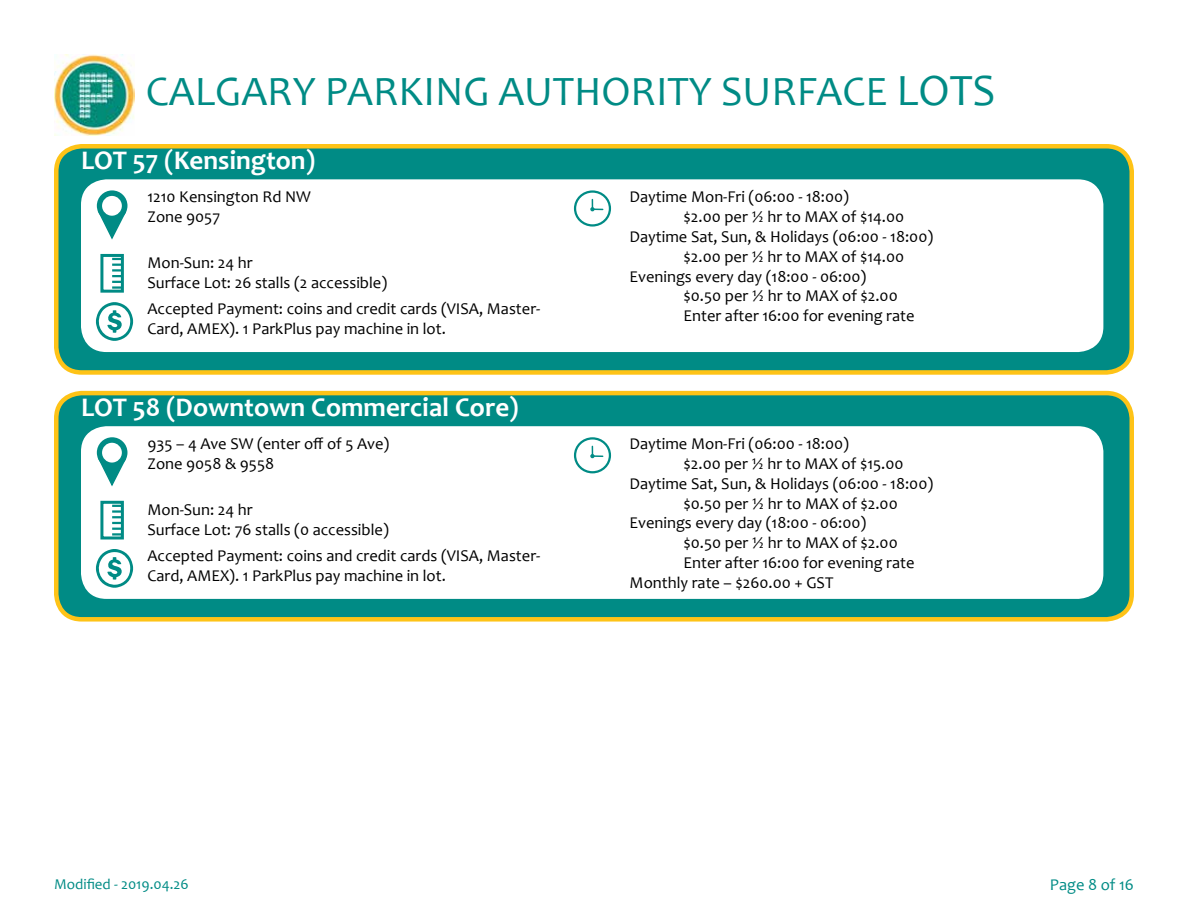
<style>
.page{position:relative;width:1188px;height:918px;background:#fff}
.page>*{position:absolute;margin:0;border:0;box-sizing:border-box;transform-origin:0 0}
.t1{font:42px "Candara";color:#008b85}
.t2{font:700 27px "Candara";color:#fff}
.t3{font:16.5px/19.8px "Candara";color:#000}
.t4{font:16.5px "Candara";color:#008b85}
.t5{font:15px "Candara";color:#008b85}
.s1{font-size:45px}
</style>
<div class="page">
<img style="left:54px;top:54px;width:81px;height:81px">
<div style="left:56px;top:393px;width:1076px;height:226px;background:#008b85;border-radius:26px"></div>
<div style="left:54px;top:391px;width:1080px;height:231px;border:4px solid #fec317;border-radius:26px"></div>
<div style="left:81px;top:426px;width:1022px;height:173px;background:#fff;border-radius:26px"></div>
<svg style="left:96px;top:549px;width:37px;height:39px"></svg>
<div style="left:100px;top:501px;width:24px;height:39px;border:3px solid #008b85"></div>
<svg style="left:112px;top:505px;width:10px;height:31px"></svg>
<div style="left:97px;top:437px;width:30px;height:31px;background:#008b85;border-radius:50%"></div>
<svg style="left:97px;top:455px;width:31px;height:32px"></svg>
<div style="left:102px;top:443px;width:20px;height:20px;background:#fff;border-radius:50%"></div>
<div style="left:574px;top:437px;width:37px;height:36px;border:2px solid #008b85;border-radius:50%"></div>
<svg style="left:590px;top:446px;width:13px;height:12px"></svg>
<div style="left:56px;top:146px;width:1076px;height:226px;background:#008b85;border-radius:26px"></div>
<div style="left:54px;top:144px;width:1080px;height:231px;border:4px solid #fec317;border-radius:26px"></div>
<div style="left:81px;top:179px;width:1022px;height:173px;background:#fff;border-radius:26px"></div>
<svg style="left:96px;top:302px;width:37px;height:39px"></svg>
<div style="left:100px;top:254px;width:24px;height:39px;border:3px solid #008b85"></div>
<svg style="left:112px;top:258px;width:10px;height:31px"></svg>
<div style="left:97px;top:190px;width:30px;height:31px;background:#008b85;border-radius:50%"></div>
<svg style="left:97px;top:209px;width:30px;height:31px"></svg>
<div style="left:102px;top:196px;width:20px;height:20px;background:#fff;border-radius:50%"></div>
<div style="left:574px;top:190px;width:37px;height:37px;border:2px solid #008b85;border-radius:50%"></div>
<svg style="left:590px;top:200px;width:13px;height:11px"></svg>
<h1 class="t1" style="left:146px;top:65px;width:851px">CALGARY PARKING AUTHORITY SURFACE <span class="s1">LOTS</span></h1>
<h2 class="t2" style="left:81px;top:144px;width:236px">LOT 57 (Kensington)</h2>
<p class="t3" style="left:147px;top:187px;width:165px">1210 Kensington Rd NW<br>Zone 9057</p>
<p class="t3" style="left:630px;top:187px;width:221px">Daytime Mon-Fri (06:00 - 18:00)</p>
<p class="t3" style="left:684px;top:207px;width:222px">$2.00 per ½ hr to MAX of $14.00</p>
<p class="t3" style="left:630px;top:227px;width:305px">Daytime Sat, Sun, &amp; Holidays (06:00 - 18:00)</p>
<p class="t3" style="left:684px;top:246px;width:222px">$2.00 per ½ hr to MAX of $14.00</p>
<p class="t3" style="left:630px;top:266px;width:238px">Evenings every day (18:00 - 06:00)</p>
<p class="t3" style="left:684px;top:286px;width:216px">$0.50 per ½ hr to MAX of $2.00</p>
<p class="t3" style="left:684px;top:306px;width:232px">Enter after 16:00 for evening rate</p>
<p class="t3" style="left:147px;top:253px;width:241px">Mon-Sun: 24 hr<br>Surface Lot: 26 stalls (2 accessible)</p>
<p class="t3" style="left:147px;top:299px;width:394px">Accepted Payment: coins and credit cards (VISA, Master-<br>Card, AMEX). 1 ParkPlus pay machine in lot.</p>
<h2 class="t2" style="left:81px;top:390px;width:439px">LOT 58 (Downtown Commercial Core)</h2>
<p class="t3" style="left:147px;top:434px;width:243px">935 – 4 Ave SW (enter off of 5 Ave)<br>Zone 9058 &amp; 9558</p>
<p class="t3" style="left:630px;top:434px;width:221px">Daytime Mon-Fri (06:00 - 18:00)</p>
<p class="t3" style="left:684px;top:454px;width:221px">$2.00 per ½ hr to MAX of $15.00</p>
<p class="t3" style="left:630px;top:473px;width:305px">Daytime Sat, Sun, &amp; Holidays (06:00 - 18:00)</p>
<p class="t3" style="left:684px;top:493px;width:216px">$0.50 per ½ hr to MAX of $2.00</p>
<p class="t3" style="left:630px;top:513px;width:238px">Evenings every day (18:00 - 06:00)</p>
<p class="t3" style="left:684px;top:533px;width:216px">$0.50 per ½ hr to MAX of $2.00</p>
<p class="t3" style="left:684px;top:553px;width:232px">Enter after 16:00 for evening rate</p>
<p class="t3" style="left:630px;top:572px;width:205px">Monthly rate – $260.00 + GST</p>
<p class="t3" style="left:147px;top:500px;width:243px">Mon-Sun: 24 hr<br>Surface Lot: 76 stalls (0 accessible)</p>
<p class="t3" style="left:147px;top:546px;width:394px">Accepted Payment: coins and credit cards (VISA, Master-<br>Card, AMEX). 1 ParkPlus pay machine in lot.</p>
<p class="t5" style="left:54px;top:875px;width:136px">Modified - 2019.04.26</p>
<p class="t4" style="left:1050px;top:875px;width:86px">Page 8 of 16</p>
</div>
